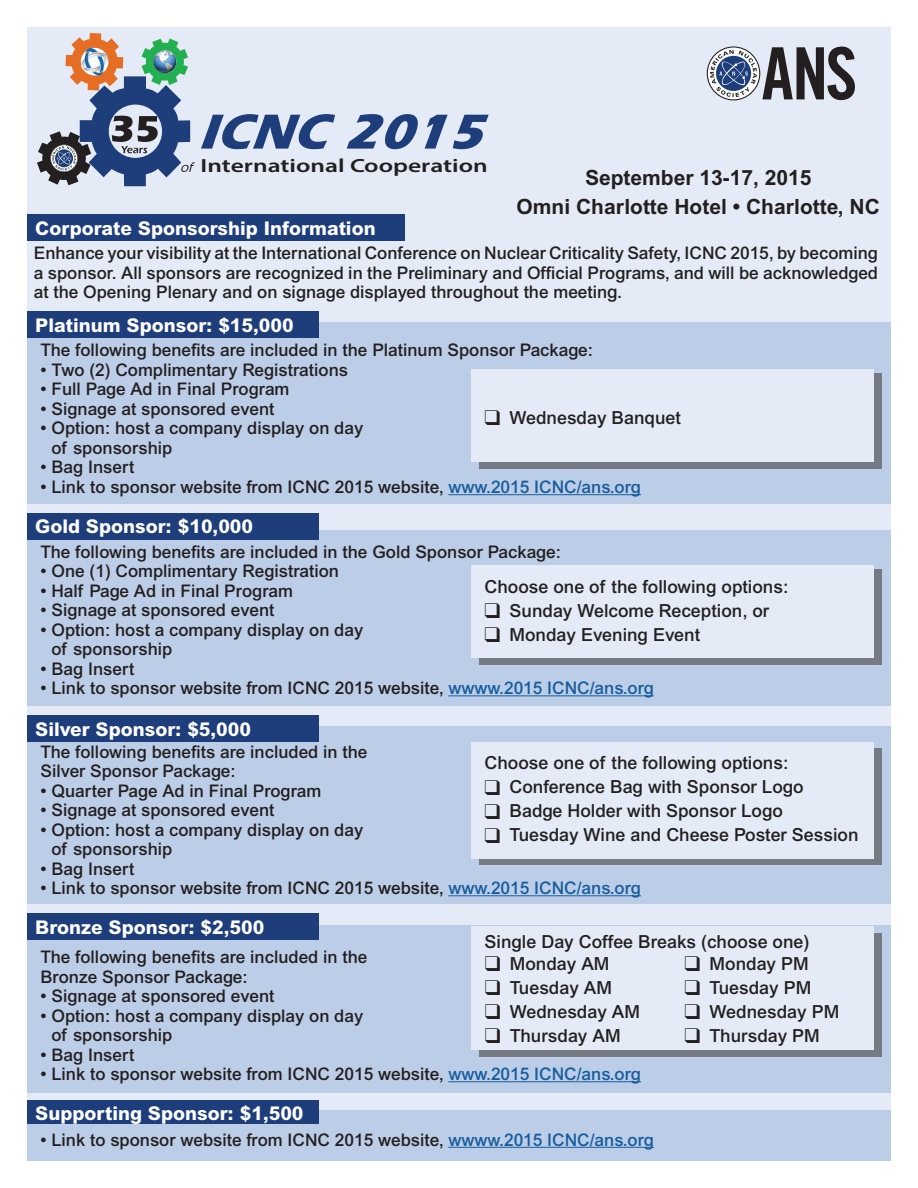
<style>
.page{position:relative;width:918px;height:1188px;background:#fff}
.page>*{position:absolute;margin:0;border:0;box-sizing:border-box;transform-origin:0 0}
.t1{font:700 21px/28.5px "Arial";color:#231f20;text-align:center}
.t2{font:600 19.05px "Myriad Pro";color:#231f20;scale:1.34 1}
.t3{font:800 18.9px "Arial";color:#fff}
.t4{font:500 18px "Arial";color:#231f20}
.t5{font:500 17.4px/19.5px "Arial";color:#231f20}
.s1{font-size:18px}
.s2{color:#175d9e}
</style>
<div class="page">
<div style="left:27px;top:27px;width:864px;height:1134px;background:#e4ebf6"></div>
<div style="left:27px;top:214px;width:378px;height:27px;background:#1e3d7b"></div>
<div style="left:27px;top:1110px;width:864px;height:51px;background:#bccee7"></div>
<hr style="left:448px;top:1147px;width:206px;height:1px;background:#175d9e">
<div style="left:27px;top:1101px;width:291px;height:23px;background:#1e3d7b"></div>
<div style="left:27px;top:531px;width:864px;height:175px;background:#bccee7"></div>
<hr style="left:448px;top:695px;width:206px;height:1px;background:#175d9e">
<div style="left:27px;top:513px;width:291px;height:27px;background:#1e3d7b"></div>
<div style="left:479px;top:569px;width:403px;height:96px;background:#767a82"></div>
<div style="left:471px;top:565px;width:402px;height:93px;background:#e4ebf6"></div>
<svg style="left:707px;top:46px;width:148px;height:54px"></svg>
<svg style="left:201px;top:114px;width:134px;height:35px"></svg>
<svg style="left:347px;top:114px;width:71px;height:35px"></svg>
<svg style="left:425px;top:115px;width:64px;height:34px"></svg>
<svg style="left:37px;top:33px;width:158px;height:153px"></svg>
<div style="left:27px;top:323px;width:864px;height:181px;background:#bccee7"></div>
<hr style="left:448px;top:494px;width:193px;height:1px;background:#175d9e">
<div style="left:27px;top:311px;width:291px;height:27px;background:#1e3d7b"></div>
<div style="left:479px;top:374px;width:403px;height:95px;background:#767a82"></div>
<div style="left:471px;top:370px;width:402px;height:92px;background:#e4ebf6"></div>
<div style="left:27px;top:727px;width:864px;height:177px;background:#bccee7"></div>
<hr style="left:448px;top:895px;width:193px;height:1px;background:#175d9e">
<div style="left:27px;top:715px;width:291px;height:27px;background:#1e3d7b"></div>
<svg style="left:479px;top:748px;width:403px;height:117px;background:#848891"></svg>
<div style="left:471px;top:742px;width:402px;height:116px;background:#e4ebf6"></div>
<div style="left:27px;top:925px;width:864px;height:167px;background:#bccee7"></div>
<hr style="left:448px;top:1081px;width:193px;height:1px;background:#175d9e">
<div style="left:27px;top:913px;width:291px;height:27px;background:#1e3d7b"></div>
<div style="left:479px;top:934px;width:403px;height:123px;background:#767a82"></div>
<div style="left:471px;top:927px;width:402px;height:123px;background:#e4ebf6"></div>
<p class="t2" style="left:200px;top:153px;width:216px">International Cooperation</p>
<p class="t1" style="left:517px;top:164px;width:365px">September 13-17, 2015<br>Omni Charlotte Hotel • Charlotte, NC</p>
<p class="t3" style="left:35px;top:217px;width:342px">Corporate Sponsorship Information</p>
<p class="t5" style="left:34px;top:243px;width:846px;text-align:justify">Enhance your visibility at the International Conference on Nuclear Criticality Safety, ICNC 2015, by becoming a sponsor. All sponsors are recognized in the Preliminary and Official Programs, and will be acknowledged at the Opening Plenary and on signage displayed throughout the meetin<span class="s1">g.</span></p>
<p class="t3" style="left:35px;top:313px;width:260px">Platinum Sponsor: $15,000</p>
<p class="t5" style="left:40px;top:340px;width:554px">The following benefits are included in the Platinum Sponsor Package:</p>
<p class="t5" style="left:40px;top:360px;width:309px">• Two (2) Complimentary Registrations</p>
<p class="t5" style="left:40px;top:379px;width:250px">• Full Page Ad in Final Program</p>
<p class="t5" style="left:40px;top:399px;width:235px">• Signage at sponsored event</p>
<p class="t5" style="left:51px;top:418px;width:313px;text-indent:-11px">• Option: host a company display on day of sponsorship</p>
<p class="t5" style="left:40px;top:457px;width:95px">• Bag Insert</p>
<p class="t5" style="left:40px;top:477px;width:602px">• Link to sponsor website from ICNC 2015 website, <span class="s2">www.2015 ICNC/ans.org</span></p>
<p class="t4" style="left:484px;top:407px;width:198px">❑ Wednesday Banquet</p>
<p class="t3" style="left:35px;top:515px;width:219px">Gold Sponsor: $10,000</p>
<p class="t5" style="left:40px;top:542px;width:522px">The following benefits are included in the Gold Sponsor Package:</p>
<p class="t5" style="left:40px;top:561px;width:300px">• One (1) Complimentary Registration</p>
<p class="t5" style="left:40px;top:581px;width:254px">• Half Page Ad in Final Program</p>
<p class="t5" style="left:40px;top:600px;width:235px">• Signage at sponsored event</p>
<p class="t5" style="left:51px;top:620px;width:313px;text-indent:-11px">• Option: host a company display on day of sponsorship</p>
<p class="t5" style="left:40px;top:659px;width:95px">• Bag Insert</p>
<p class="t5" style="left:40px;top:678px;width:615px">• Link to sponsor website from ICNC 2015 website, <span class="s2">wwww.2015 ICNC/ans.org</span></p>
<p class="t4" style="left:484px;top:576px;width:305px">Choose one of the following options:</p>
<p class="t4" style="left:484px;top:600px;width:286px">❑ Sunday Welcome Reception, or</p>
<p class="t4" style="left:484px;top:624px;width:217px">❑ Monday Evening Event</p>
<p class="t3" style="left:35px;top:717px;width:217px">Silver Sponsor: $5,000</p>
<p class="t5" style="left:40px;top:742px;width:329px">The following benefits are included in the<br>Silver Sponsor Package:</p>
<p class="t5" style="left:40px;top:781px;width:282px">• Quarter Page Ad in Final Program</p>
<p class="t5" style="left:40px;top:800px;width:235px">• Signage at sponsored event</p>
<p class="t5" style="left:51px;top:820px;width:313px;text-indent:-11px">• Option: host a company display on day of sponsorship</p>
<p class="t5" style="left:40px;top:859px;width:95px">• Bag Insert</p>
<p class="t5" style="left:40px;top:878px;width:602px">• Link to sponsor website from ICNC 2015 website, <span class="s2">www.2015 ICNC/ans.org</span></p>
<p class="t4" style="left:484px;top:752px;width:305px">Choose one of the following options:</p>
<p class="t4" style="left:484px;top:776px;width:321px">❑ Conference Bag with Sponsor Logo</p>
<p class="t4" style="left:484px;top:800px;width:300px">❑ Badge Holder with Sponsor Logo</p>
<p class="t4" style="left:484px;top:824px;width:376px">❑ Tuesday Wine and Cheese Poster Session</p>
<p class="t3" style="left:35px;top:915px;width:231px">Bronze Sponsor: $2,500</p>
<p class="t4" style="left:484px;top:931px;width:327px">Single Day Coffee Breaks (choose one)</p>
<p class="t4" style="left:485px;top:953px;width:126px">❑ Monday AM</p>
<p class="t4" style="left:485px;top:977px;width:129px">❑ Tuesday AM</p>
<p class="t4" style="left:485px;top:1001px;width:157px">❑ Wednesday AM</p>
<p class="t4" style="left:485px;top:1025px;width:137px">❑ Thursday AM</p>
<p class="t5" style="left:40px;top:947px;width:329px">The following benefits are included in the<br>Bronze Sponsor Package:</p>
<p class="t5" style="left:40px;top:986px;width:235px">• Signage at sponsored event</p>
<p class="t5" style="left:51px;top:1006px;width:313px;text-indent:-11px">• Option: host a company display on day of sponsorship</p>
<p class="t5" style="left:40px;top:1045px;width:95px">• Bag Insert</p>
<p class="t5" style="left:40px;top:1064px;width:602px">• Link to sponsor website from ICNC 2015 website, <span class="s2">www.2015 ICNC/ans.org</span></p>
<p class="t4" style="left:685px;top:953px;width:126px">❑ Monday PM</p>
<p class="t4" style="left:685px;top:977px;width:128px">❑ Tuesday PM</p>
<p class="t4" style="left:685px;top:1001px;width:156px">❑ Wednesday PM</p>
<p class="t4" style="left:685px;top:1025px;width:137px">❑ Thursday PM</p>
<p class="t3" style="left:35px;top:1102px;width:270px">Supporting Sponsor: $1,500</p>
<p class="t5" style="left:40px;top:1130px;width:615px">• Link to sponsor website from ICNC 2015 website, <span class="s2">wwww.2015 ICNC/ans.org</span></p>
</div>
